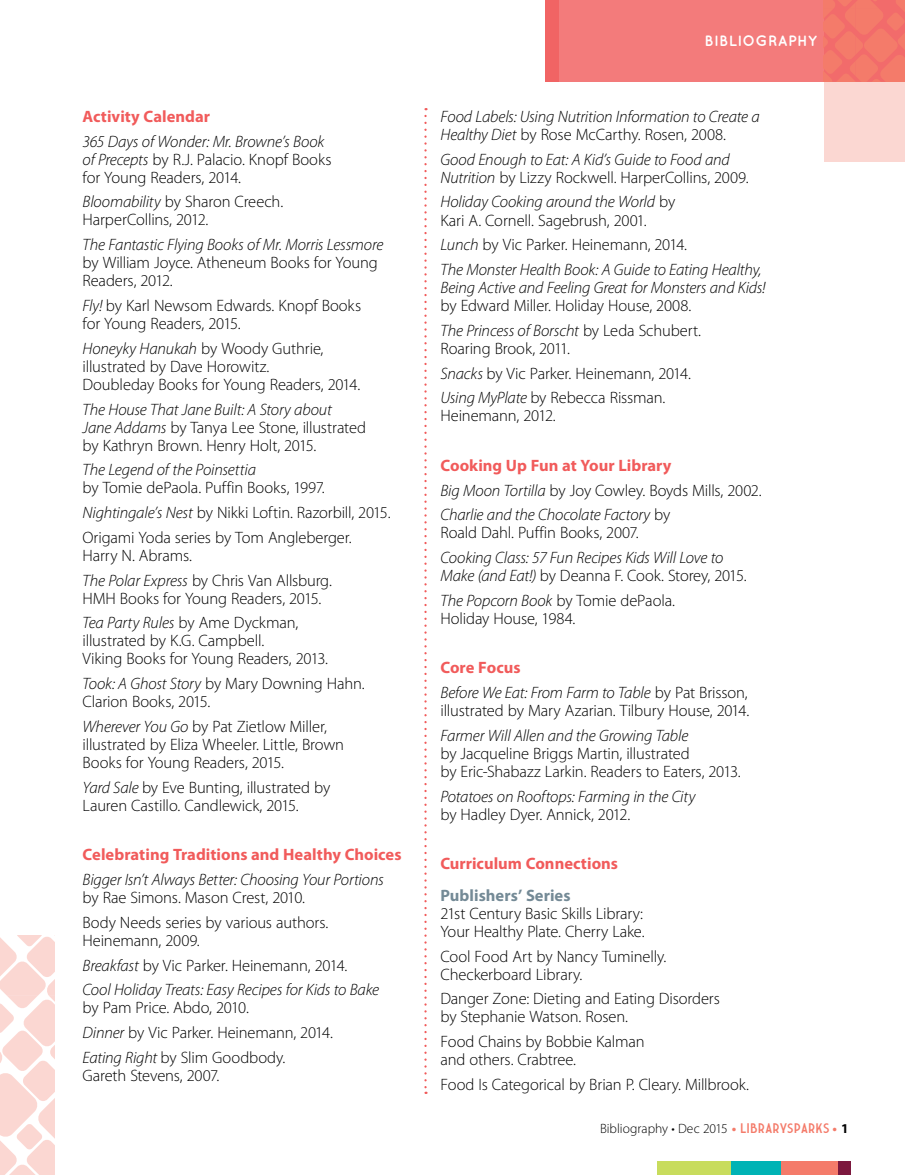
<style>
.page{position:relative;width:905px;height:1175px;background:#fff}
.page>*{position:absolute;margin:0;border:0;box-sizing:border-box;transform-origin:0 0}
.t1{font:300 16.5px/18px "Myriad Pro";letter-spacing:-.01em;color:#000}
.t2{font:italic 300 16.5px/24.8px "Myriad Pro";letter-spacing:-.01em;color:#000}
.t3{font:700 16.5px "Myriad Pro";color:#f15b5b}
.t4{font:700 16.5px "Myriad Pro";letter-spacing:.005em;color:#748a96}
.t5{font:700 15px "Quicksand";letter-spacing:.025em;color:#fff}
.t6{font:300 13.5px "Myriad Pro";color:#000}
.s1{font-style:italic}
.s2{font-style:normal}
.s3{font-weight:700;font-style:normal;color:#f15b5b}
.s4{font-weight:700;color:#f47b6a}
.s5{font-family:"Market Deco";font-weight:400;color:#f47b6a}
.s6{font-weight:700}
</style>
<div class="page">
<div style="left:545px;top:0;width:359px;height:82px;background:#f37b7b"></div>
<svg style="left:824px;top:0;width:80px;height:81px"></svg>
<div style="left:824px;top:81px;width:80px;height:80px;background:#fbd7d2"></div>
<div style="left:545px;top:0;width:14px;height:81px;background:#f16464"></div>
<svg style="left:424px;top:116px;width:2px;height:978px"></svg>
<svg style="left:0;top:935px;width:55px;height:239px"></svg>
<div style="left:657px;top:1161px;width:75px;height:13px;background:#c8dc5d"></div>
<div style="left:731px;top:1161px;width:50px;height:13px;background:#00b3b5"></div>
<div style="left:781px;top:1161px;width:57px;height:13px;background:#f47b6a"></div>
<div style="left:837px;top:1161px;width:13px;height:13px;background:#7c183e"></div>
<p class="t3" style="left:82px;top:106px;width:129px">Activity Calendar</p>
<p class="t1" style="left:82px;top:132px;width:250px"><span class="s1">365 Days of Wonder: Mr. Browne’s Book of Precepts</span> by R.J. Palacio. Knopf Books for Young Readers, 2014.</p>
<p class="t1" style="left:82px;top:193px;width:202px"><span class="s1">Bloomability</span> by Sharon Creech.<br>HarperCollins, 2012.</p>
<p class="t2" style="left:82px;top:232px;width:302px">The Fantastic Flying Books of Mr. Morris Lessmore</p>
<p class="t1" style="left:82px;top:253px;width:297px">by William Joyce. Atheneum Books for Young<br>Readers, 2012.</p>
<p class="t1" style="left:82px;top:296px;width:280px"><span class="s1">Fly!</span> by Karl Newsom Edwards. Knopf Books for Young Readers, 2015.</p>
<p class="t1" style="left:82px;top:339px;width:279px"><span class="s1">Honeyky Hanukah</span> by Woody Guthrie, illustrated by Dave Horowitz.<br>Doubleday Books for Young Readers, 2014.</p>
<p class="t1" style="left:82px;top:400px;width:285px"><span class="s1">The House That Jane Built: A Story about<br>Jane Addams</span> by Tanya Lee Stone, illustrated by Kathryn Brown. Henry Holt, 2015.</p>
<p class="t2" style="left:82px;top:457px;width:175px">The Legend of the Poinsettia</p>
<p class="t1" style="left:82px;top:475px;width:309px;line-height:24.8px">by Tomie dePaola. Puffin Books, 1997.<br><span class="s1">Nightingale’s Nest</span> by Nikki Loftin. Razorbill, 2015.<br>Origami Yoda series by Tom Angleberger.</p>
<p class="t1" style="left:82px;top:543px;width:251px;line-height:24.8px">Harry N. Abrams.<br><span class="s1">The Polar Express</span> by Chris Van Allsburg.</p>
<p class="t1" style="left:82px;top:585px;width:240px;line-height:24.8px">HMH Books for Young Readers, 2015.<br><span class="s1">Tea Party Rules</span> by Ame Dyckman,</p>
<p class="t1" style="left:82px;top:631px;width:247px">illustrated by K.G. Campbell.<br>Viking Books for Young Readers, 2013.</p>
<p class="t1" style="left:82px;top:674px;width:284px"><span class="s1">Took: A Ghost Story</span> by Mary Downing Hahn.<br>Clarion Books, 2015.</p>
<p class="t1" style="left:82px;top:717px;width:263px"><span class="s1">Wherever You Go</span> by Pat Zietlow Miller, illustrated by Eliza Wheeler. Little, Brown<br>Books for Young Readers, 2015.</p>
<p class="t1" style="left:82px;top:778px;width:249px"><span class="s1">Yard Sale</span> by Eve Bunting, illustrated by<br>Lauren Castillo. Candlewick, 2015.</p>
<p class="t3" style="left:82px;top:844px;width:320px">Celebrating Traditions and Healthy Choices</p>
<p class="t2" style="left:82px;top:867px;width:303px">Bigger Isn’t Always Better: Choosing Your Portions</p>
<p class="t1" style="left:82px;top:885px;width:247px;line-height:24.8px">by Rae Simons. Mason Crest, 2010.<br>Body Needs series by various authors.</p>
<p class="t2" style="left:82px;top:927px;width:298px"><span class="s2">Heinemann, 2009.<br></span>Breakfast <span class="s2">by Vic Parker. Heinemann, 2014.<br></span>Cool Holiday Treats: Easy Recipes for Kids to Bake</p>
<p class="t1" style="left:82px;top:995px;width:252px;line-height:24.8px">by Pam Price. Abdo, 2010.<br><span class="s1">Dinner</span> by Vic Parker. Heinemann, 2014.<br><span class="s1">Eating Right</span> by Slim Goodbody.</p>
<p class="t1" style="left:82px;top:1066px;width:138px">Gareth Stevens, 2007.</p>
<p class="t5" style="left:704px;top:32px;width:114px">BIBLIOGRAPHY</p>
<p class="t2" style="left:440px;top:107px;width:321px;line-height:18px">Food Labels: Using Nutrition Information to Create a<br>Healthy Diet <span class="s2">by Rose McCarthy. Rosen, 2008.</span></p>
<p class="t2" style="left:440px;top:150px;width:309px;line-height:18px">Good Enough to Eat: A Kid’s Guide to Food and<br>Nutrition <span class="s2">by Lizzy Rockwell. HarperCollins, 2009.</span></p>
<p class="t1" style="left:440px;top:193px;width:236px"><span class="s1">Holiday Cooking around the World</span> by<br>Kari A. Cornell. Sagebrush, 2001.</p>
<p class="t2" style="left:440px;top:232px;width:322px">Lunch <span class="s2">by Vic Parker. Heinemann, 2014.<br></span>The Monster Health Book: A Guide to Eating Healthy,</p>
<p class="t2" style="left:440px;top:275px;width:327px">Being Active and Feeling Great for Monsters and Kids!</p>
<p class="t1" style="left:440px;top:293px;width:262px;line-height:24.8px">by Edward Miller. Holiday House, 2008.<br><span class="s1">The Princess of Borscht</span> by Leda Schubert.</p>
<p class="t1" style="left:440px;top:336px;width:252px;line-height:24.8px">Roaring Brook, 2011.<br><span class="s1">Snacks</span> by Vic Parker. Heinemann, 2014.<br><span class="s1">Using MyPlate</span> by Rebecca Rissman.</p>
<p class="t1" style="left:440px;top:407px;width:117px">Heinemann, 2012.</p>
<p class="t2" style="left:440px;top:453px;width:322px"><span class="s3">Cooking Up Fun at Your Library<br></span>Big Moon Tortilla <span class="s2">by Joy Cowley. Boyds Mills, 2002.<br></span>Charlie and the Chocolate Factory <span class="s2">by</span></p>
<p class="t1" style="left:440px;top:524px;width:200px">Roald Dahl. Puffin Books, 2007.</p>
<p class="t2" style="left:440px;top:548px;width:307px;line-height:18px">Cooking Class: 57 Fun Recipes Kids Will Love to<br>Make (and Eat!) <span class="s2">by Deanna F. Cook. Storey, 2015.</span></p>
<p class="t1" style="left:440px;top:591px;width:236px"><span class="s1">The Popcorn Book</span> by Tomie dePaola.<br>Holiday House, 1984.</p>
<p class="t2" style="left:440px;top:655px;width:309px"><span class="s3">Core Focus<br></span>Before We Eat: From Farm to Table <span class="s2">by Pat Brisson,</span></p>
<p class="t1" style="left:440px;top:701px;width:310px">illustrated by Mary Azarian. Tilbury House, 2014.</p>
<p class="t2" style="left:440px;top:723px;width:249px">Farmer Will Allen and the Growing Table</p>
<p class="t1" style="left:440px;top:744px;width:302px">by Jacqueline Briggs Martin, illustrated<br>by Eric-Shabazz Larkin. Readers to Eaters, 2013.</p>
<p class="t2" style="left:440px;top:783px;width:256px">Potatoes on Rooftops: Farming in the City</p>
<p class="t1" style="left:440px;top:805px;width:191px">by Hadley Dyer. Annick, 2012.</p>
<p class="t3" style="left:440px;top:853px;width:179px">Curriculum Connections</p>
<p class="t4" style="left:440px;top:884px;width:131px">Publishers’ Series</p>
<p class="t1" style="left:440px;top:904px;width:205px">21st Century Basic Skills Library:<br>Your Healthy Plate. Cherry Lake.</p>
<p class="t1" style="left:440px;top:947px;width:227px">Cool Food Art by Nancy Tuminelly.<br>Checkerboard Library.</p>
<p class="t1" style="left:440px;top:989px;width:281px">Danger Zone: Dieting and Eating Disorders by Stephanie Watson. Rosen.</p>
<p class="t1" style="left:440px;top:1032px;width:206px">Food Chains by Bobbie Kalman and others. Crabtree.</p>
<p class="t1" style="left:440px;top:1075px;width:310px">Food Is Categorical by Brian P. Cleary. Millbrook.</p>
<p class="t6" style="left:600px;top:1120px;width:250px">Bibliography • Dec 2015 <span class="s4">•</span> <span class="s5">LIBRARYSPARKS</span> <span class="s4">•</span> <span class="s6">1</span></p>
</div>
